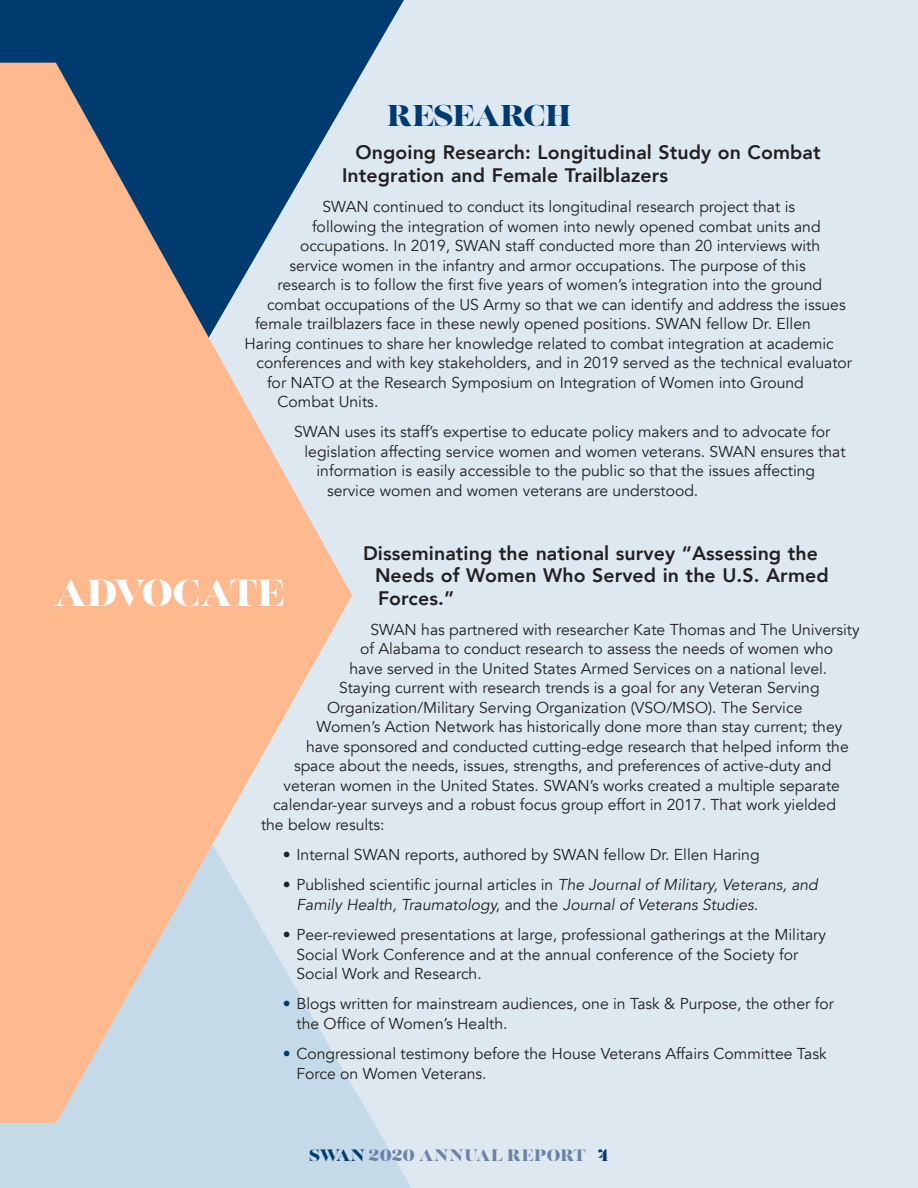
<style>
.page{position:relative;width:918px;height:1188px;background:#dde8f1}
.page>*{position:absolute;margin:0;border:0;box-sizing:border-box;transform-origin:0 0}
.sub{font:37.5px "Lust";letter-spacing:-.005em;color:#fff}
.section{font:30px "Lust";letter-spacing:.005em;color:#003b70}
.sub-2{font:800 19.5px/22.5px "Avenir";letter-spacing:.005em;color:#231f20}
.t1{font:16.5px "Lust";letter-spacing:.03em;color:#6b82a7}
.body{font:15.75px "Avenir";color:#231f20}
.bullet{font:15.75px/19.5px "Avenir";color:#231f20}
.bullet-2{font:italic 15.75px/19.5px "Avenir";color:#231f20}
.s1{font-style:normal}
.s2{color:#003b70}
</style>
<div class="page">
<svg style="left:0;top:1086px;width:411px;height:102px;background:#c7dbe8"></svg>
<svg style="left:0;top:0;width:404px;height:90px;background:#13497b"></svg>
<svg style="left:0;top:63px;width:352px;height:1060px;fill:#ffb98f"></svg>
<p class="section" style="left:387px;top:96px;width:186px">RESEARCH</p>
<p class="sub-2" style="left:342px;top:141px;width:480px;text-indent:14px">Ongoing Research: Longitudinal Study on Combat<br>Integration and Female Trailblazers</p>
<p class="body" style="left:322px;top:197px;width:474px">SWAN continued to conduct its longitudinal research project that is</p>
<p class="body" style="left:312px;top:217px;width:510px">following the integration of women into newly opened combat units and</p>
<p class="body" style="left:300px;top:236px;width:522px">occupations. In 2019, SWAN staff conducted more than 20 interviews with</p>
<p class="body" style="left:290px;top:256px;width:518px">service women in the infantry and armor occupations. The purpose of this</p>
<p class="body" style="left:278px;top:275px;width:546px">research is to follow the first five years of women’s integration into the ground</p>
<p class="body" style="left:267px;top:295px;width:580px">combat occupations of the US Army so that we can identify and address the issues</p>
<p class="body" style="left:255px;top:314px;width:557px">female trailblazers face in these newly opened positions. SWAN fellow Dr. Ellen</p>
<p class="body" style="left:244px;top:334px;width:591px">Haring continues to share her knowledge related to combat integration at academic</p>
<p class="body" style="left:256px;top:353px;width:597px">conferences and with key stakeholders, and in 2019 served as the technical evaluator</p>
<p class="body" style="left:267px;top:373px;width:538px">for NATO at the Research Symposium on Integration of Women into Ground</p>
<p class="body" style="left:278px;top:392px;width:102px">Combat Units.</p>
<p class="body" style="left:294px;top:423px;width:538px">SWAN uses its staff’s expertise to educate policy makers and to advocate for</p>
<p class="body" style="left:304px;top:442px;width:543px">legislation affecting service women and women veterans. SWAN ensures that</p>
<p class="body" style="left:316px;top:462px;width:500px">information is easily accessible to the public so that the issues affecting</p>
<p class="body" style="left:327px;top:481px;width:373px">service women and women veterans are understood.</p>
<p class="sub-2" style="left:375px;top:542px;width:455px;text-indent:-12px">Disseminating the national survey “Assessing the<br>Needs of Women Who Served in the U.S. Armed<br>Forces.”</p>
<p class="body" style="left:370px;top:620px;width:491px">SWAN has partnered with researcher Kate Thomas and The University</p>
<p class="body" style="left:360px;top:639px;width:475px">of Alabama to conduct research to assess the needs of women who</p>
<p class="body" style="left:350px;top:659px;width:479px">have served in the United States Armed Services on a national level.</p>
<p class="body" style="left:339px;top:678px;width:482px">Staying current with research trends is a goal for any Veteran Serving</p>
<p class="body" style="left:327px;top:698px;width:477px">Organization/Military Serving Organization (VSO/MSO). The Service</p>
<p class="body" style="left:316px;top:717px;width:527px">Women’s Action Network has historically done more than stay current; they</p>
<p class="body" style="left:306px;top:737px;width:544px">have sponsored and conducted cutting-edge research that helped inform the</p>
<p class="body" style="left:294px;top:756px;width:539px">space about the needs, issues, strengths, and preferences of active-duty and</p>
<p class="body" style="left:284px;top:776px;width:558px">veteran women in the United States. SWAN’s works created a multiple separate</p>
<p class="body" style="left:273px;top:795px;width:564px">calendar-year surveys and a robust focus group effort in 2017. That work yielded</p>
<p class="body" style="left:261px;top:815px;width:125px">the below results:</p>
<p class="bullet" style="left:283px;top:845px;width:478px">• Internal SWAN reports, authored by SWAN fellow Dr. Ellen Haring</p>
<p class="bullet-2" style="left:296px;top:875px;width:523px;text-indent:-14px"><span class="s1">• Published scientific journal articles in</span> The Journal of Military, Veterans, and<br>Family Health, Traumatology, <span class="s1">and the</span> Journal of Veterans Studies.</p>
<p class="bullet" style="left:296px;top:925px;width:531px;text-indent:-14px">• Peer-reviewed presentations at large, professional gatherings at the Military<br>Social Work Conference and at the annual conference of the Society for<br>Social Work and Research.</p>
<p class="bullet" style="left:296px;top:995px;width:539px;text-indent:-14px"><span class="s2">•</span> Blogs written for mainstream audiences, one in Task &amp; Purpose, the other for the Office of Women’s Health.</p>
<p class="bullet" style="left:296px;top:1044px;width:532px;text-indent:-14px"><span class="s2">•</span> Congressional testimony before the House Veterans Affairs Committee Task<br>Force on Women Veterans.</p>
<p class="sub" style="left:54px;top:569px;width:232px">ADVOCATE</p>
<p class="t1" style="left:310px;top:1145px;width:300px"><span class="s2">SWAN</span> 2020 ANNUAL REPORT <span class="s2">4</span></p>
</div>
